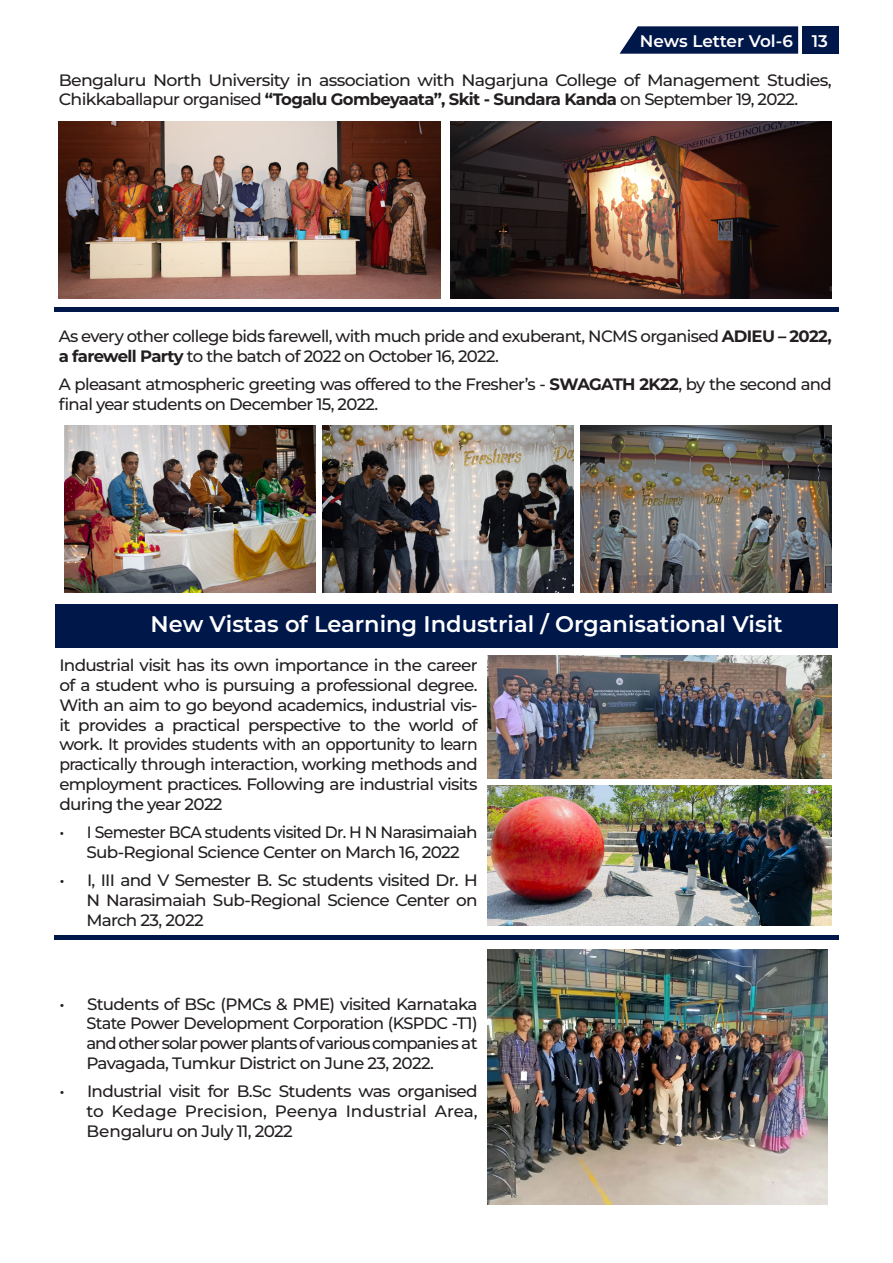
<style>
.page{position:relative;width:893px;height:1263px;background:#fff}
.page>*{position:absolute;margin:0;border:0;box-sizing:border-box;transform-origin:0 0}
.t1{font:600 22.5px "Montserrat";color:#fff}
.t2{font:600 16.8px "Montserrat";letter-spacing:-.005em;color:#fff}
.t3{font:500 16.5px/19.8px "Montserrat";letter-spacing:-.04em;color:#231f20;text-align:justify}
.t4{font:500 16.5px/19.8px "Montserrat";letter-spacing:-.04em;color:#231f20;scale:1.05 1}
.t5{font:500 16.5px/19.8px "Montserrat";letter-spacing:-.04em;color:#231f20;text-align:center;scale:.95 1}
.s1{font-weight:700}
</style>
<div class="page">
<svg style="left:620px;top:26px;width:178px;height:28px;background:#122756"></svg>
<div style="left:802px;top:26px;width:37px;height:28px;background:#00174a"></div>
<div style="left:54px;top:307px;width:785px;height:5px;background:#00174a"></div>
<div style="left:54px;top:935px;width:785px;height:5px;background:#00174a"></div>
<img style="left:59px;top:121px;width:381px;height:178px">
<img style="left:450px;top:121px;width:382px;height:178px">
<img style="left:64px;top:425px;width:251px;height:168px">
<img style="left:581px;top:425px;width:251px;height:168px">
<img style="left:322px;top:425px;width:252px;height:168px">
<div style="left:55px;top:604px;width:783px;height:44px;background:#00174a"></div>
<img style="left:487px;top:655px;width:345px;height:123px">
<img style="left:487px;top:786px;width:345px;height:140px">
<img style="left:487px;top:949px;width:341px;height:255px">
<p class="t2" style="left:640px;top:30px;width:154px">News Letter Vol-6</p>
<p class="t2" style="left:812px;top:30px;width:18px">13</p>
<p class="t4" style="left:59px;top:69px;width:738px">Bengaluru North University in association with Nagarjuna College of Management Studies,<br>Chikkaballapur organised <span class="s1">“Togalu Gombeyaata”, Skit - Sundara Kanda</span> on September 19, 2022.</p>
<p class="t3" style="left:59px;top:326px;width:774px">As every other college bids farewell, with much pride and exuberant, NCMS organised <span class="s1">ADIEU – 2022, a farewell Party</span> to the batch of 2022 on October 16, 2022.</p>
<p class="t3" style="left:59px;top:374px;width:774px">A pleasant atmospheric greeting was offered to the Fresher’s - <span class="s1">SWAGATH 2K22</span>, by the second and final year students on December 15, 2022.</p>
<p class="t1" style="left:151px;top:608px;width:634px">New Vistas of Learning Industrial / Organisational Visit</p>
<p class="t3" style="left:59px;top:655px;width:420px">Industrial visit has its own importance in the career of a student who is pursuing a professional degree.<br>With an aim to go beyond academics, industrial vis&shy;it provides a practical perspective to the world of work. It provides students with an opportunity to learn practically through interaction, working methods and employment practices. Following are industrial visits during the year 2022</p>
<p class="t5" style="left:59px;top:822px;width:442px">• I Semester BCA students visited Dr. H N Narasimaiah<br>Sub-Regional Science Center on March 16, 2022</p>
<p class="t3" style="left:86px;top:870px;width:393px;text-indent:-27px">• I, III and V Semester B. Sc students visited Dr. H N Narasimaiah Sub-Regional Science Center on March 23, 2022</p>
<p class="t3" style="left:86px;top:993px;width:393px;text-indent:-27px">• Students of BSc (PMCs &amp; PME) visited Karnataka State Power Development Corporation (KSPDC -T1) and other solar power plants of various companies at Pavagada, Tumkur District on June 23, 2022.</p>
<p class="t3" style="left:86px;top:1081px;width:393px;text-indent:-27px">• Industrial visit for B.Sc Students was organised to Kedage Precision, Peenya Industrial Area, Bengaluru on July 11, 2022</p>
</div>
